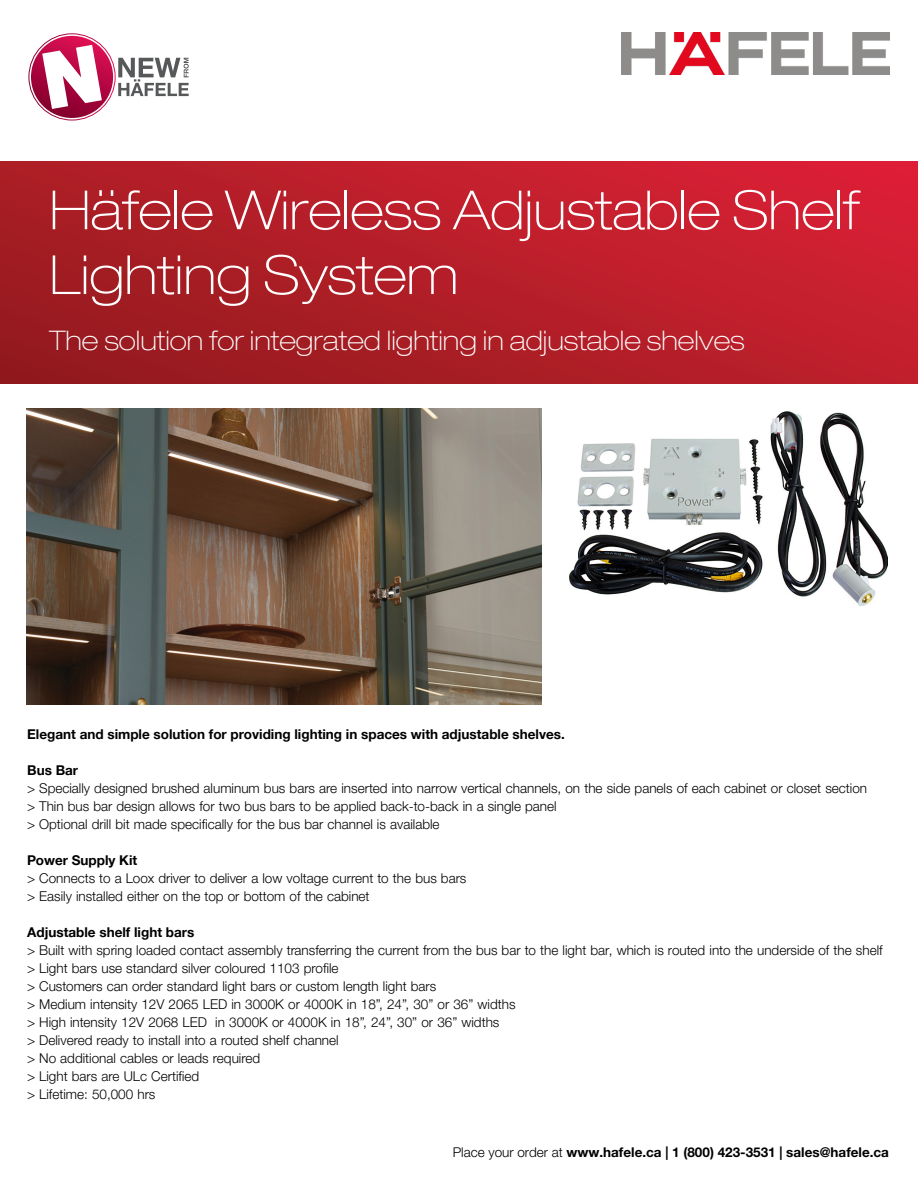
<style>
.page{position:relative;width:918px;height:1188px;background:#fff}
.page>*{position:absolute;margin:0;border:0;box-sizing:border-box;transform-origin:0 0}
.t1{font:100 expanded 54px/64.8px "Helvetica Neue LT Pro";color:#fff}
.t2{font:100 expanded 27px "Helvetica Neue LT Pro";color:#fff}
.t3{font:300 13.5px "Helvetica Neue LTW1 G";color:#000}
.t4{font:700 13.5px "Helvetica Neue LTW1 G";color:#000}
.t5{font:700 13.5px "Helvetica Neue LT Pro";color:#000}
.s1{font-weight:300}
</style>
<div class="page">
<svg style="left:0;top:161px;width:918px;height:222px;background:#b61e28"></svg>
<img style="left:622px;top:32px;width:268px;height:43px">
<svg style="left:31px;top:36px;width:82px;height:82px"></svg>
<svg style="left:42px;top:45px;width:60px;height:64px"></svg>
<svg style="left:118px;top:58px;width:71px;height:38px"></svg>
<img style="left:26px;top:409px;width:515px;height:295px">
<img style="left:569px;top:412px;width:319px;height:193px">
<p class="t1" style="left:50px;top:177px;width:811px">Häfele Wireless Adjustable Shelf<br>Lighting System</p>
<p class="t2" style="left:50px;top:324px;width:697px">The solution for integrated lighting in adjustable shelves</p>
<p class="t4" style="left:27px;top:726px;width:539px">Elegant and simple solution for providing lighting in spaces with adjustable shelves.</p>
<p class="t4" style="left:27px;top:762px;width:53px">Bus Bar</p>
<p class="t3" style="left:27px;top:780px;width:842px">&gt; Specially designed brushed aluminum bus bars are inserted into narrow vertical channels, on the side panels of each cabinet or closet section</p>
<p class="t3" style="left:27px;top:798px;width:531px">&gt; Thin bus bar design allows for two bus bars to be applied back-to-back in a single panel</p>
<p class="t3" style="left:27px;top:816px;width:414px">&gt; Optional drill bit made specifically for the bus bar channel is available</p>
<p class="t4" style="left:27px;top:852px;width:112px">Power Supply Kit</p>
<p class="t3" style="left:27px;top:870px;width:441px">&gt; Connects to a Loox driver to deliver a low voltage current to the bus bars</p>
<p class="t3" style="left:27px;top:888px;width:344px">&gt; Easily installed either on the top or bottom of the cabinet</p>
<p class="t4" style="left:27px;top:924px;width:169px">Adjustable shelf light bars</p>
<p class="t3" style="left:27px;top:942px;width:857px">&gt; Built with spring loaded contact assembly transferring the current from the bus bar to the light bar, which is routed into the underside of the shelf</p>
<p class="t3" style="left:27px;top:960px;width:313px">&gt; Light bars use standard silver coloured 1103 profile</p>
<p class="t3" style="left:27px;top:978px;width:411px">&gt; Customers can order standard light bars or custom length light bars</p>
<p class="t3" style="left:27px;top:996px;width:490px">&gt; Medium intensity 12V 2065 LED in 3000K or 4000K in 18”, 24”, 30” or 36” widths</p>
<p class="t3" style="left:27px;top:1014px;width:474px">&gt; High intensity 12V 2068 LED in 3000K or 4000K in 18”, 24”, 30” or 36” widths</p>
<p class="t3" style="left:27px;top:1032px;width:313px">&gt; Delivered ready to install into a routed shelf channel</p>
<p class="t3" style="left:27px;top:1050px;width:235px">&gt; No additional cables or leads required</p>
<p class="t3" style="left:27px;top:1068px;width:174px">&gt; Light bars are ULc Certified</p>
<p class="t3" style="left:27px;top:1086px;width:130px">&gt; Lifetime: 50,000 hrs</p>
<p class="t5" style="left:453px;top:1144px;width:438px"><span class="s1">Place your order at</span> www.hafele.ca | 1 (800) 423-3531 | sales@hafele.ca</p>
</div>
